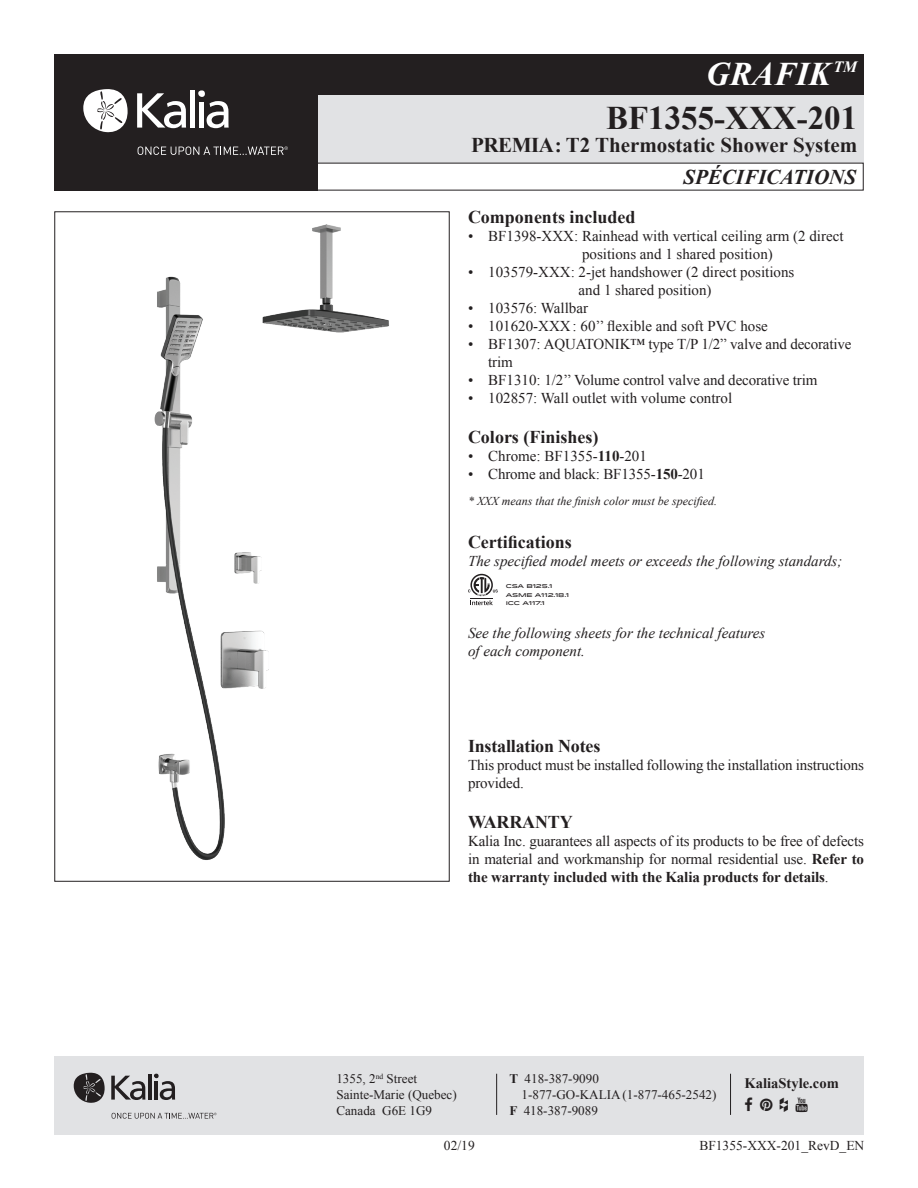
<style>
.page{position:relative;width:918px;height:1188px;background:#fff}
.page>*{position:absolute;margin:0;border:0;box-sizing:border-box;transform-origin:0 0}
.t1{font:700 33px "Times New Roman";color:#231f20}
.t2{font:italic 700 33px "Times New Roman";color:#fff}
.t3{font:700 21px "Times New Roman";color:#231f20}
.t4{font:italic 700 21px "Times New Roman";color:#231f20}
.t5{font:700 18px "Times New Roman";color:#231f20}
.t6{font:15px/18px "Times New Roman";color:#231f20}
.t7{font:italic 15px/18px "Times New Roman";color:#231f20}
.t8{font:700 14.55px "Times New Roman";color:#231f20}
.t9{font:13.5px "Times New Roman";color:#231f20}
.t10{font:13.05px/16px "Times New Roman";color:#231f20}
.t11{font:italic 12px "Times New Roman";color:#231f20}
.t12{font:500 5.4px/8.6px "Idlewild";letter-spacing:-.025em;color:#231f20}
.s1{font-weight:700}
</style>
<div class="page">
<div style="left:240px;top:94px;width:624px;height:70px;background:#e1e2e4"></div>
<div style="left:54px;top:54px;width:810px;height:40px;background:#231f20"></div>
<div style="left:54px;top:1056px;width:810px;height:78px;background:#e1e2e4"></div>
<hr style="left:496px;top:1074px;width:1px;height:41px;background:#231f20">
<hr style="left:730px;top:1074px;width:1px;height:41px;background:#231f20">
<svg style="left:74px;top:1073px;width:31px;height:30px"></svg>
<hr style="left:148px;top:1074px;width:4px;height:26px;background:#231f20">
<svg style="left:111px;top:1076px;width:34px;height:24px"></svg>
<svg style="left:154px;top:1074px;width:21px;height:26px"></svg>
<svg style="left:112px;top:1113px;width:105px;height:6px"></svg>
<div style="left:54px;top:54px;width:263px;height:136px;background:#231f20"></div>
<svg style="left:83px;top:89px;width:45px;height:44px"></svg>
<div style="left:190px;top:90px;width:5px;height:38px;background:#fff"></div>
<div style="left:199px;top:102px;width:5px;height:26px;background:#fff"></div>
<div style="left:198px;top:90px;width:7px;height:7px;background:#fff;border-radius:50%"></div>
<svg style="left:137px;top:93px;width:49px;height:35px"></svg>
<svg style="left:207px;top:101px;width:22px;height:27px"></svg>
<svg style="left:138px;top:146px;width:150px;height:9px"></svg>
<svg style="left:468px;top:574px;width:30px;height:31px"></svg>
<img style="left:154px;top:224px;width:235px;height:636px">
<h1 class="t2" style="left:706px;top:51px;width:152px">GRAFIK <sup>TM</sup></h1>
<h1 class="t1" style="left:606px;top:95px;width:253px">BF1355-XXX-201</h1>
<h2 class="t3" style="left:471px;top:130px;width:388px">PREMIA: T2 Thermostatic Shower System</h2>
<h2 class="t4" style="left:683px;top:162px;width:174px">SPÉCIFICATIONS</h2>
<p class="t5" style="left:468px;top:205px;width:169px">Components included</p>
<p class="t6" style="left:582px;top:227px;width:263px;text-indent:-114px">• BF1398-XXX: Rainhead with vertical ceiling arm (2 direct positions and 1 shared position)</p>
<p class="t6" style="left:579px;top:263px;width:217px;text-indent:-111px">• 103579-XXX: 2-jet handshower (2 direct positions and 1 shared position)</p>
<p class="t6" style="left:468px;top:299px;width:122px">• 103576: Wallbar</p>
<p class="t6" style="left:468px;top:317px;width:301px">• 101620-XXX : 60’’ flexible and soft PVC hose</p>
<p class="t6" style="left:488px;top:335px;width:365px;text-indent:-20px">• BF1307: AQUATONIK™ type T/P 1/2” valve and decorative trim</p>
<p class="t6" style="left:468px;top:371px;width:351px">• BF1310: 1/2’’Volume control valve and decorative trim</p>
<p class="t6" style="left:468px;top:389px;width:266px">• 102857: Wall outlet with volume control</p>
<p class="t5" style="left:468px;top:424px;width:132px">Colors (Finishes)</p>
<p class="t6" style="left:468px;top:447px;width:180px">• Chrome: BF1355-<span class="s1">110</span>-201</p>
<p class="t6" style="left:468px;top:465px;width:238px">• Chrome and black: BF1355-<span class="s1">150</span>-201</p>
<p class="t11" style="left:468px;top:493px;width:251px">* XXX means that the finish color must be specified.</p>
<p class="t5" style="left:468px;top:530px;width:105px">Certifications</p>
<p class="t7" style="left:468px;top:552px;width:376px">The specified model meets or exceeds the following standards;</p>
<p class="t12" style="left:506px;top:581px;width:65px">CSA B125.1<br>ASME A112.18.1<br>ICC A117.1</p>
<p class="t7" style="left:468px;top:624px;width:299px">See the following sheets for the technical features of each component.</p>
<p class="t5" style="left:468px;top:734px;width:134px">Installation Notes</p>
<p class="t6" style="left:468px;top:756px;width:398px">This product must be installed following the installation instructions provided.</p>
<p class="t5" style="left:468px;top:810px;width:106px">WARRANTY</p>
<p class="t6" style="left:468px;top:832px;width:398px;text-align:justify">Kalia Inc. guarantees all aspects of its products to be free of defects in material and workmanship for normal residential use. <span class="s1">Refer to the warranty included with the Kalia products for details</span>.</p>
<p class="t10" style="left:336px;top:1070px;width:122px">1355, 2<sup>nd</sup> Street<br>Sainte-Marie (Quebec)<br>Canada G6E 1G9</p>
<p class="t10" style="left:510px;top:1070px;width:91px"><span class="s1">T</span> 418-387-9090</p>
<p class="t10" style="left:522px;top:1086px;width:196px">1-877-GO-KALIA (1-877-465-2542)</p>
<p class="t10" style="left:510px;top:1102px;width:90px"><span class="s1">F</span> 418-387-9089</p>
<p class="t8" style="left:745px;top:1073px;width:96px">KaliaStyle.com</p>
<p class="t9" style="left:444px;top:1137px;width:32px">02/19</p>
<p class="t9" style="left:699px;top:1137px;width:166px">BF1355-XXX-201_RevD_EN</p>
</div>
